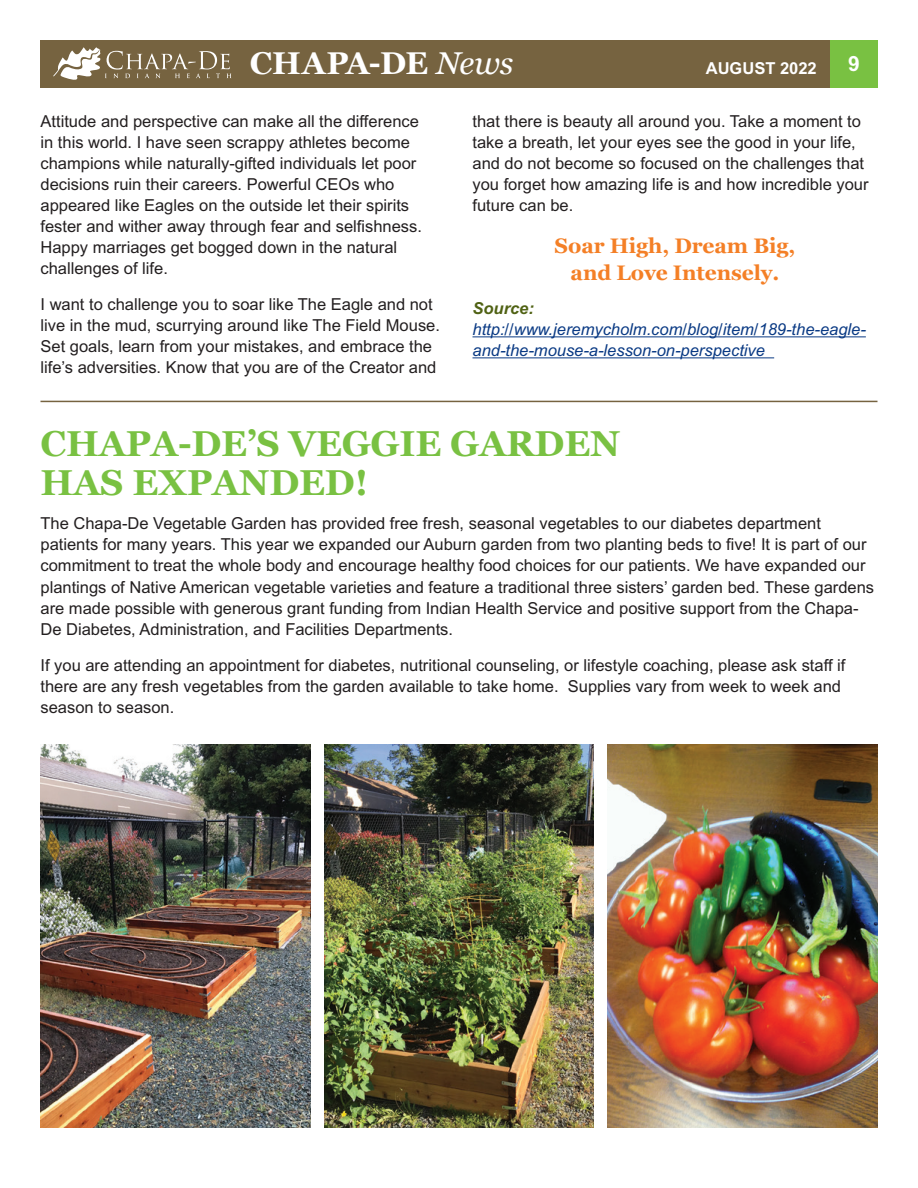
<style>
.page{position:relative;width:918px;height:1188px;background:#fff}
.page>*{position:absolute;margin:0;border:0;box-sizing:border-box;transform-origin:0 0}
.t1{font:700 36px/39px "Georgia";letter-spacing:-.005em;color:#79c142}
.t2{font:700 31.5px "Georgia";letter-spacing:-.01em;color:#fff}
.t3{font:700 21px/27px "Georgia";letter-spacing:-.005em;color:#f47f26;text-align:center}
.t4{font:700 21px "Arial MT Std";color:#fff}
.t5{font:16.5px/21px "Arial MT Std";color:#231f20}
.t6{font:italic 16.5px/21px "Arial MT Std";color:#0a3a84}
.t7{font:700 16.5px "Arial MT Std";color:#fff}
.t8{font:italic 700 16.5px "Arial MT Std";color:#506214}
.s1{font-weight:400;font-style:italic}
</style>
<div class="page">
<div style="left:40px;top:40px;width:838px;height:48px;background:#766340"></div>
<div style="left:830px;top:40px;width:48px;height:48px;background:#79c142"></div>
<svg style="left:53px;top:47px;width:178px;height:33px"></svg>
<hr style="left:472px;top:336px;width:394px;height:1px;background:#0a3a84">
<hr style="left:472px;top:357px;width:302px;height:1px;background:#0a3a84">
<hr style="left:40px;top:401px;width:838px;height:1px;background:#766340">
<img style="left:40px;top:744px;width:270px;height:383px">
<img style="left:608px;top:744px;width:270px;height:383px">
<img style="left:324px;top:744px;width:270px;height:383px">
<h2 class="t2" style="left:250px;top:43px;width:265px">CHAPA-DE <span class="s1">News</span></h2>
<p class="t7" style="left:706px;top:59px;width:112px">AUGUST 2022</p>
<p class="t4" style="left:848px;top:51px;width:13px">9</p>
<p class="t5" style="left:40px;top:110px;width:383px">Attitude and perspective can make all the difference in this world. I have seen scrappy athletes become champions while naturally-gifted individuals let poor decisions ruin their careers. Powerful CEOs who appeared like Eagles on the outside let their spirits fester and wither away through fear and selfishness.<br>Happy marriages get bogged down in the natural challenges of life.</p>
<p class="t5" style="left:40px;top:293px;width:401px">I want to challenge you to soar like The Eagle and not live in the mud, scurrying around like The Field Mouse.<br>Set goals, learn from your mistakes, and embrace the life’s adversities. Know that you are of the Creator and</p>
<p class="t5" style="left:472px;top:110px;width:398px">that there is beauty all around you. Take a moment to take a breath, let your eyes see the good in your life, and do not become so focused on the challenges that you forget how amazing life is and how incredible your future can be.</p>
<p class="t3" style="left:555px;top:232px;width:242px">Soar High, Dream Big, and Love Intensely.</p>
<p class="t8" style="left:472px;top:299px;width:63px">Source:</p>
<p class="t6" style="left:472px;top:319px;width:395px">http://www.jeremycholm.com/blog/item/189-the-eagle&shy;and-the-mouse-a-lesson-on-perspective</p>
<h1 class="t1" style="left:40px;top:424px;width:581px">CHAPA-DE’S VEGGIE GARDEN<br>HAS EXPANDED!</h1>
<p class="t5" style="left:40px;top:513px;width:835px">The Chapa-De Vegetable Garden has provided free fresh, seasonal vegetables to our diabetes department patients for many years. This year we expanded our Auburn garden from two planting beds to five! It is part of our commitment to treat the whole body and encourage healthy food choices for our patients. We have expanded our plantings of Native American vegetable varieties and feature a traditional three sisters’ garden bed. These gardens are made possible with generous grant funding from Indian Health Service and positive support from the Chapa-De Diabetes, Administration, and Facilities Departments.</p>
<p class="t5" style="left:40px;top:654px;width:806px">If you are attending an appointment for diabetes, nutritional counseling, or lifestyle coaching, please ask staff if there are any fresh vegetables from the garden available to take home. Supplies vary from week to week and season to season.</p>
</div>
